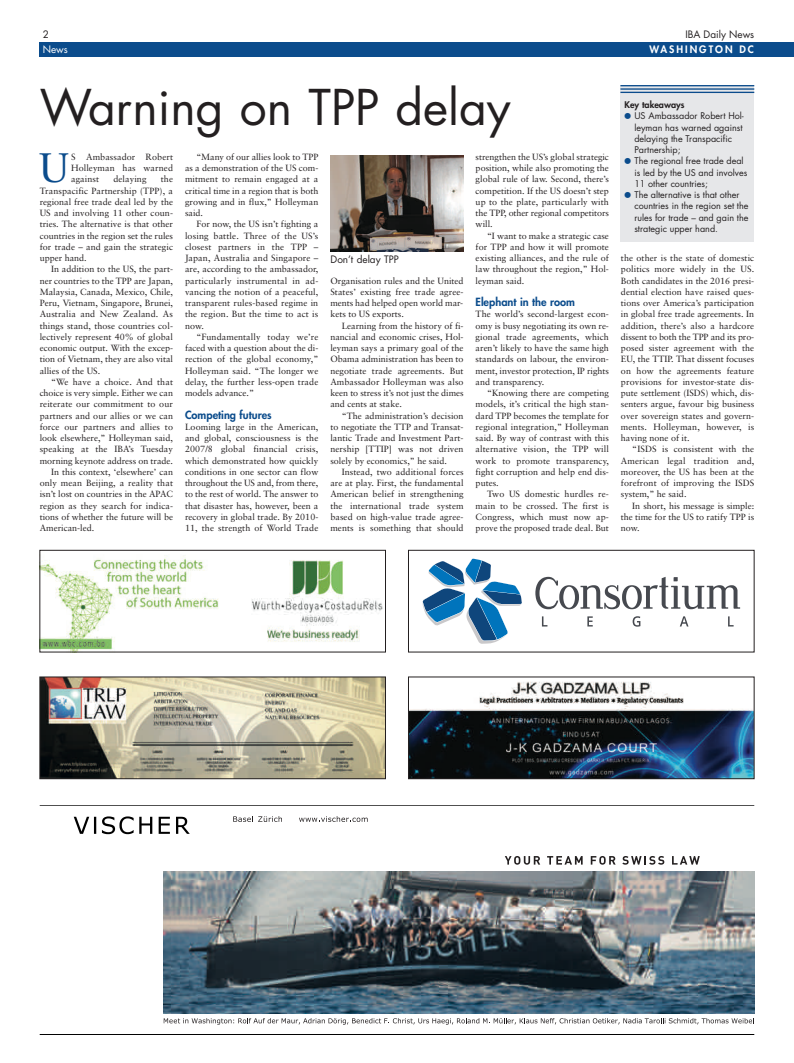
<style>
.page{position:relative;width:794px;height:1063px;background:#fff}
.page>*{position:absolute;margin:0;border:0;box-sizing:border-box;transform-origin:0 0}
.t1{font:48px "Futura";color:#231f20}
.t2{font:41.2px "Sabon";color:#0b4c8c}
.t3{font:800 11px "Futura";color:#0b4c8c}
.t4{font:10px "Futura";color:#231f20}
.t5{font:800 10px "Futura";letter-spacing:.2em;color:#fff}
.t6{font:10px "Futura";color:#fff}
.t7{font:9px/11.2px "Sabon";letter-spacing:.005em;color:#231f20;text-align:justify}
.t8{font:9px/11.2px "Futura";color:#231f20}
.t9{font:800 9px "Futura";color:#231f20}
.s1{font-weight:800;font-size:16px;color:#0b4c8c}
</style>
<div class="page">
<div style="left:40px;top:43px;width:754px;height:14px;background:#0b4c8c"></div>
<svg style="left:233px;top:816px;width:49px;height:6px"></svg>
<svg style="left:299px;top:816px;width:69px;height:6px"></svg>
<svg style="left:176px;top:817px;width:14px;height:17px"></svg>
<svg style="left:74px;top:816px;width:78px;height:18px"></svg>
<svg style="left:159px;top:817px;width:11px;height:17px"></svg>
<svg style="left:505px;top:856px;width:35px;height:9px"></svg>
<svg style="left:547px;top:856px;width:35px;height:9px"></svg>
<svg style="left:591px;top:856px;width:24px;height:9px"></svg>
<svg style="left:622px;top:856px;width:42px;height:9px"></svg>
<svg style="left:672px;top:856px;width:28px;height:9px"></svg>
<hr style="left:40px;top:805px;width:714px;height:1px;background:#000">
<hr style="left:40px;top:1034px;width:714px;height:1px;background:#000">
<img style="left:163px;top:872px;width:591px;height:141px">
<svg style="left:164px;top:1018px;width:590px;height:7px"></svg>
<img style="left:42px;top:679px;width:342px;height:98px">
<div style="left:40px;top:677px;width:346px;height:102px;border:1px solid #231f20"></div>
<img style="left:410px;top:681px;width:342px;height:96px">
<div style="left:408px;top:677px;width:346px;height:102px;border:1px solid #231f20"></div>
<img style="left:42px;top:556px;width:341px;height:94px">
<div style="left:40px;top:550px;width:346px;height:102px;border:1px solid #231f20"></div>
<svg style="left:542px;top:616px;width:5px;height:11px"></svg>
<svg style="left:587px;top:616px;width:6px;height:11px"></svg>
<svg style="left:632px;top:616px;width:8px;height:11px"></svg>
<svg style="left:680px;top:616px;width:8px;height:11px"></svg>
<svg style="left:728px;top:616px;width:5px;height:11px"></svg>
<svg style="left:535px;top:577px;width:205px;height:32px"></svg>
<svg style="left:422px;top:559px;width:100px;height:85px"></svg>
<div style="left:408px;top:550px;width:346px;height:102px;border:1px solid #231f20"></div>
<div style="left:620px;top:85px;width:134px;height:157px;background:#e6e7e9"></div>
<hr style="left:620px;top:85px;width:134px;height:1px;background:#0b4c8c">
<hr style="left:620px;top:88px;width:134px;height:2px;background:#0b4c8c">
<hr style="left:620px;top:92px;width:134px;height:1px;background:#0b4c8c">
<img style="left:330px;top:156px;width:133px;height:96px">
<p class="t4" style="left:43px;top:28px;width:8px">2</p>
<p class="t4" style="left:685px;top:28px;width:70px">IBA Daily News</p>
<p class="t6" style="left:43px;top:43px;width:27px">News</p>
<p class="t5" style="left:649px;top:43px;width:106px">WASHINGTON DC</p>
<h1 class="t1" style="left:40px;top:77px;width:472px">Warning on TPP delay</h1>
<h2 class="t2" style="left:39px;top:143px;width:31px">U</h2>
<p class="t7" style="left:71px;top:151px;width:103px">S Ambassador Robert Holleyman has warned against</p>
<p class="t7" style="left:40px;top:173px;width:135px;text-indent:121px">the Transpacific Partnership (TPP), a regional free trade deal led by the US and involving 11 other coun&shy;tries. The alternative is that other countries in the region set the rules for trade – and gain the strategic upper hand.</p>
<p class="t7" style="left:40px;top:263px;width:135px;text-indent:11px">In addition to the US, the part&shy;ner countries to the TPP are Japan, Malaysia, Canada, Mexico, Chile, Peru, Vietnam, Singapore, Brunei, Australia and New Zealand. As things stand, those countries col&shy;lectively represent 40% of global economic output. With the excep&shy;tion of Vietnam, they are also vital allies of the US.</p>
<p class="t7" style="left:51px;top:376px;width:123px">“We have a choice. And that</p>
<p class="t7" style="left:40px;top:387px;width:135px">choice is very simple. Either we can</p>
<p class="t7" style="left:40px;top:398px;width:135px">reiterate our commitment to our</p>
<p class="t7" style="left:40px;top:410px;width:135px">partners and our allies or we can</p>
<p class="t7" style="left:40px;top:421px;width:135px">force our partners and allies to</p>
<p class="t7" style="left:40px;top:432px;width:135px">look elsewhere,” Holleyman said,</p>
<p class="t7" style="left:40px;top:443px;width:135px">speaking at the IBA’s Tuesday</p>
<p class="t7" style="left:40px;top:455px;width:135px">morning keynote address on trade.</p>
<p class="t7" style="left:51px;top:466px;width:123px">In this context, ‘elsewhere’ can</p>
<p class="t7" style="left:40px;top:477px;width:135px">only mean Beijing, a reality that</p>
<p class="t7" style="left:40px;top:488px;width:135px">isn’t lost on countries in the APAC</p>
<p class="t7" style="left:40px;top:500px;width:135px">region as they search for indica-</p>
<p class="t7" style="left:40px;top:511px;width:135px">tions of whether the future will be</p>
<p class="t7" style="left:40px;top:522px;width:56px">American-led.</p>
<p class="t7" style="left:113px;top:173px;width:35px">delaying</p>
<p class="t7" style="left:185px;top:151px;width:135px;text-indent:11px">“Many of our allies look to TPP as a demonstration of the US com&shy;mitment to remain engaged at a critical time in a region that is both growing and in flux,” Holleyman said.</p>
<p class="t7" style="left:185px;top:218px;width:135px;text-indent:11px">For now, the US isn’t fighting a losing battle. Three of the US’s closest partners in the TPP – Japan, Australia and Singapore – are, according to the ambassador, particularly instrumental in ad&shy;vancing the notion of a peaceful, transparent rules-based regime in the region. But the time to act is now.</p>
<p class="t7" style="left:185px;top:331px;width:135px;text-indent:11px">“Fundamentally today we’re faced with a question about the di&shy;rection of the global economy,” Holleyman said. “The longer we delay, the further less-open trade models advance.”</p>
<p class="t3" style="left:185px;top:407px;width:88px">Competing futures</p>
<p class="t7" style="left:185px;top:421px;width:135px">Looming large in the American, and global, consciousness is the 2007/8 global financial crisis, which demonstrated how quickly conditions in one sector can flow throughout the US and, from there, to the rest of world. The answer to that disaster has, however, been a recovery in global trade. By 2010- 11, the strength of World Trade</p>
<p class="t4" style="left:330px;top:253px;width:70px">Don’t delay TPP</p>
<p class="t7" style="left:330px;top:275px;width:135px">Organisation rules and the United States’ existing free trade agree&shy;ments had helped open world mar&shy;kets to US exports.</p>
<p class="t7" style="left:330px;top:320px;width:135px;text-indent:11px">Learning from the history of fi&shy;nancial and economic crises, Hol&shy;leyman says a primary goal of the Obama administration has been to negotiate trade agreements. But Ambassador Holleyman was also keen to stress it’s not just the dimes and cents at stake.</p>
<p class="t7" style="left:330px;top:410px;width:135px;text-indent:11px">“The administration’s decision to negotiate the TTP and Transat&shy;lantic Trade and Investment Part&shy;nership [TTIP] was not driven solely by economics,” he said.</p>
<p class="t7" style="left:330px;top:466px;width:135px;text-indent:11px">Instead, two additional forces are at play. First, the fundamental American belief in strengthening the international trade system based on high-value trade agree&shy;ments is something that should</p>
<p class="t7" style="left:475px;top:151px;width:135px">strengthen the US’s global strategic position, while also promoting the global rule of law. Second, there’s competition. If the US doesn’t step up to the plate, particularly with the TPP, other regional competitors will.</p>
<p class="t7" style="left:475px;top:230px;width:135px;text-indent:11px">“I want to make a strategic case for TPP and how it will promote existing alliances, and the rule of law throughout the region,” Hol&shy;leyman said.</p>
<p class="t3" style="left:475px;top:295px;width:101px">Elephant in the room</p>
<p class="t7" style="left:475px;top:308px;width:135px">The world’s second-largest econ&shy;omy is busy negotiating its own re&shy;gional trade agreements, which aren’t likely to have the same high standards on labour, the environ&shy;ment, investor protection, IP rights and transparency.</p>
<p class="t7" style="left:475px;top:387px;width:135px;text-indent:11px">“Knowing there are competing models, it’s critical the high stan&shy;dard TPP becomes the template for regional integration,” Holleyman said. By way of contrast with this alternative vision, the TPP will work to promote transparency, fight corruption and help end dis&shy;putes.</p>
<p class="t7" style="left:475px;top:488px;width:135px;text-indent:11px">Two US domestic hurdles re&shy;main to be crossed. The first is Congress, which must now ap&shy;prove the proposed trade deal. But</p>
<p class="t9" style="left:624px;top:99px;width:62px">Key takeaways</p>
<p class="t8" style="left:634px;top:111px;width:111px;text-indent:-11px"><span class="s1">•</span> US Ambassador Robert Hol&shy;leyman has warned against delaying the Transpacific<br>Partnership;</p>
<p class="t8" style="left:634px;top:156px;width:114px;text-indent:-11px"><span class="s1">•</span> The regional free trade deal is led by the US and involves<br>11 other countries;</p>
<p class="t8" style="left:634px;top:189px;width:116px;text-indent:-11px"><span class="s1">•</span> The alternative is that other countries in the region set the rules for trade – and gain the strategic upper hand.</p>
<p class="t7" style="left:621px;top:252px;width:135px">the other is the state of domestic politics more widely in the US.<br>Both candidates in the 2016 presi&shy;dential election have raised ques&shy;tions over America’s participation in global free trade agreements. In addition, there’s also a hardcore dissent to both the TPP and its pro&shy;posed sister agreement with the EU, the TTIP. That dissent focuses on how the agreements feature provisions for investor-state dis&shy;pute settlement (ISDS) which, dis&shy;senters argue, favour big business over sovereign states and govern&shy;ments. Holleyman, however, is having none of it.</p>
<p class="t7" style="left:621px;top:443px;width:135px;text-indent:11px">“ISDS is consistent with the American legal tradition and, moreover, the US has been at the forefront of improving the ISDS system,” he said.</p>
<p class="t7" style="left:621px;top:500px;width:135px;text-indent:11px">In short, his message is simple: the time for the US to ratify TPP is now.</p>
</div>
